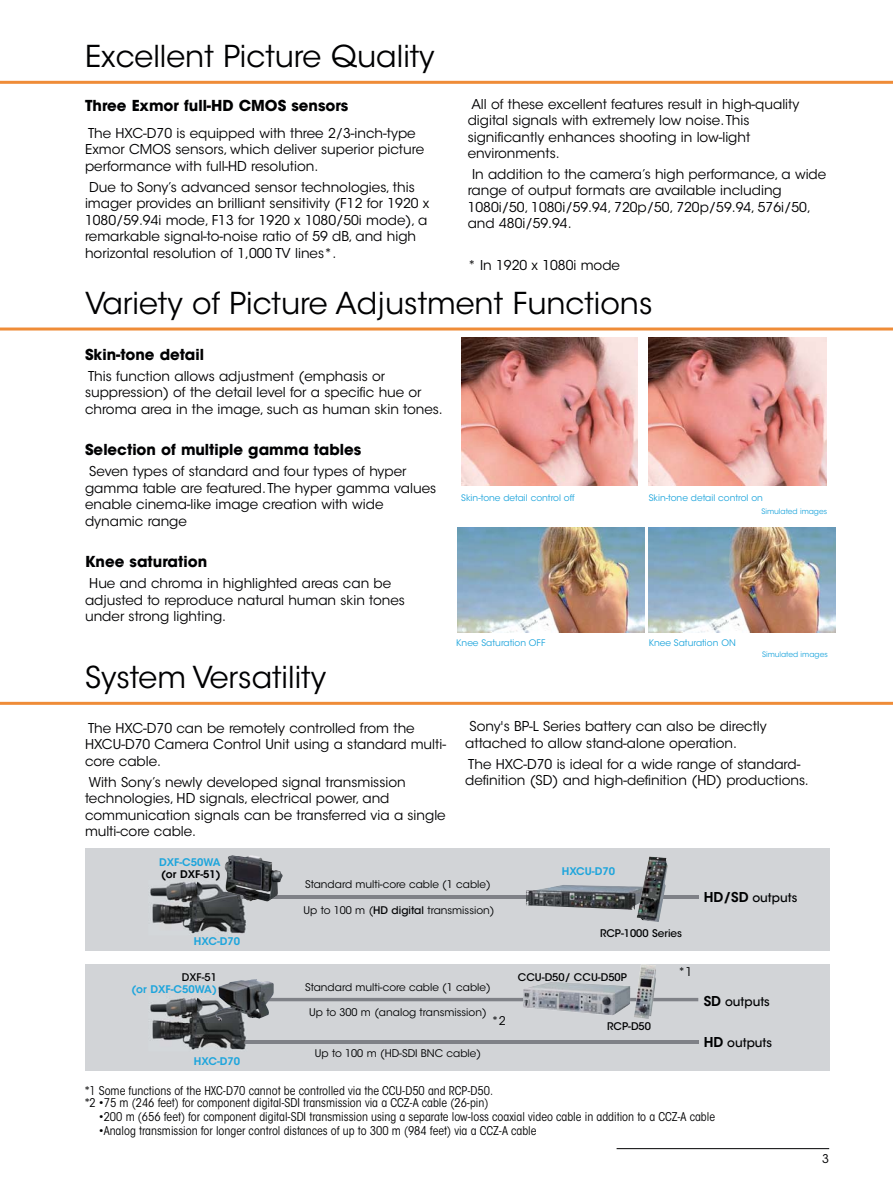
<style>
.page{position:relative;width:893px;height:1191px;background:#fff}
.page>*{position:absolute;margin:0;border:0;box-sizing:border-box;transform-origin:0 0}
.t1{font:30px "ITC Avant Garde Std";color:#000102}
.t2{font:700 15px "ITC Avant Garde Std";color:#000102}
.t3{font:13.5px/16.5px "ITC Avant Garde Std";color:#000102}
.t4{font:condensed 12px/12px "ITC Avant Garde Std";color:#000102}
.t5{font:500 12px "ITC Avant Garde Std";color:#000102}
.t6{font:12px "ITC Avant Garde Std";color:#000102}
.t7{font:10.5px "ITC Avant Garde Std";color:#000102}
.t8{font:600 10.5px "ITC Avant Garde Std";color:#1ea5dc}
.t9{font:500 10.5px "ITC Avant Garde Std";color:#000102}
.t10{font:600 10.5px "ITC Avant Garde Std";color:#000102}
.t11{font:9px "ITC Avant Garde Std";color:#1ea5dc}
.t12{font:7.5px "ITC Avant Garde Std";color:#1ea5dc}
.s1{font-weight:500}
.s2{font-weight:600;font-size:13.5px}
</style>
<div class="page">
<hr style="left:617px;top:1148px;width:212px;height:1px;background:#000102">
<hr style="left:0;top:702px;width:893px;height:3px;background:#ef8c38">
<div style="left:85px;top:964px;width:744px;height:106px;background:#d2d4d7"></div>
<div style="left:85px;top:849px;width:744px;height:102px;background:#d2d4d7"></div>
<hr style="left:256px;top:998px;width:442px;height:3px;background:#7f8187">
<hr style="left:222px;top:895px;width:476px;height:3px;background:#7f8187">
<hr style="left:241px;top:1040px;width:457px;height:3px;background:#7f8187">
<img style="left:523px;top:982px;width:107px;height:33px">
<img style="left:634px;top:964px;width:22px;height:55px">
<img style="left:526px;top:885px;width:111px;height:24px">
<img style="left:637px;top:856px;width:31px;height:66px">
<img style="left:150px;top:881px;width:96px;height:53px">
<img style="left:150px;top:995px;width:98px;height:55px">
<svg style="left:241px;top:1040px;width:7px;height:3px"></svg>
<img style="left:150px;top:995px;width:67px;height:1px">
<img style="left:224px;top:855px;width:42px;height:46px">
<img style="left:256px;top:979px;width:18px;height:39px">
<hr style="left:0;top:81px;width:893px;height:3px;background:#ef8c38">
<hr style="left:0;top:327px;width:893px;height:3px;background:#ef8c38">
<img style="left:461px;top:337px;width:177px;height:148px">
<img style="left:649px;top:337px;width:178px;height:148px">
<img style="left:649px;top:527px;width:187px;height:105px">
<img style="left:457px;top:527px;width:187px;height:105px">
<h1 class="t1" style="left:85px;top:45px;width:351px">Excellent Picture Quality</h1>
<p class="t3" style="left:468px;top:97px;width:333px">All of these excellent features result in high-quality digital signals with extremely low noise. This significantly enhances shooting in low-light environments.</p>
<p class="t3" style="left:468px;top:167px;width:360px;text-indent:4px">In addition to the camera’s high performance, a wide range of output formats are available including 1080i/50, 1080i/59.94, 720p/50, 720p/59.94, 576i/50, and 480i/59.94.</p>
<p class="t3" style="left:468px;top:258px;width:154px">* In 1920 x 1080i mode</p>
<h1 class="t1" style="left:85px;top:292px;width:569px">Variety of Picture Adjustment Functions</h1>
<p class="t2" style="left:85px;top:349px;width:120px">Skin-tone detail</p>
<p class="t3" style="left:85px;top:369px;width:359px">This function allows adjustment (emphasis or suppression) of the detail level for a specific hue or chroma area in the image, such as human skin tones.</p>
<p class="t2" style="left:85px;top:444px;width:278px">Selection of multiple gamma tables</p>
<p class="t3" style="left:85px;top:464px;width:353px;text-indent:4px">Seven types of standard and four types of hyper gamma table are featured. The hyper gamma values enable cinema-like image creation with wide dynamic range</p>
<p class="t2" style="left:85px;top:556px;width:124px">Knee saturation</p>
<p class="t3" style="left:85px;top:576px;width:321px;text-indent:4px">Hue and chroma in highlighted areas can be adjusted to reproduce natural human skin tones under strong lighting.</p>
<p class="t2" style="left:85px;top:100px;width:265px">Three Exmor full-HD CMOS sensors</p>
<p class="t3" style="left:85px;top:126px;width:341px">The HXC-D70 is equipped with three 2/3-inch-type<br>Exmor CMOS sensors, which deliver superior picture performance with full-HD resolution.</p>
<p class="t3" style="left:85px;top:180px;width:346px;text-indent:4px">Due to Sony’s advanced sensor technologies, this imager provides an brilliant sensitivity (F12 for 1920 x 1080/59.94i mode, F13 for 1920 x 1080/50i mode), a remarkable signal-to-noise ratio of 59 dB, and high horizontal resolution of 1,000 TV lines*.</p>
<p class="t11" style="left:461px;top:494px;width:115px">Skin-tone detail control off</p>
<p class="t11" style="left:649px;top:494px;width:116px">Skin-tone detail control on</p>
<p class="t12" style="left:761px;top:508px;width:67px">Simulated images</p>
<h1 class="t1" style="left:85px;top:666px;width:242px">System Versatility</h1>
<p class="t3" style="left:85px;top:721px;width:362px">The HXC-D70 can be remotely controlled from the<br>HXCU-D70 Camera Control Unit using a standard multi&shy;core cable.</p>
<p class="t3" style="left:85px;top:775px;width:362px">With Sony’s newly developed signal transmission technologies, HD signals, electrical power, and communication signals can be transferred via a single multi-core cable.</p>
<p class="t11" style="left:456px;top:639px;width:91px">Knee Saturation OFF</p>
<p class="t11" style="left:649px;top:639px;width:89px">Knee Saturation ON</p>
<p class="t12" style="left:762px;top:651px;width:67px">Simulated images</p>
<p class="t3" style="left:465px;top:719px;width:303px;text-indent:4px">Sony's BP-L Series battery can also be directly attached to allow stand-alone operation.</p>
<p class="t3" style="left:465px;top:757px;width:345px">The HXC-D70 is ideal for a wide range of standard&shy;definition (SD) and high-definition (HD) productions.</p>
<p class="t8" style="left:159px;top:856px;width:63px">DXF-C50WA</p>
<p class="t10" style="left:161px;top:868px;width:61px">(or DXF-51)</p>
<p class="t8" style="left:194px;top:935px;width:48px">HXC-D70</p>
<p class="t9" style="left:182px;top:973px;width:37px">DXF-51</p>
<p class="t8" style="left:131px;top:983px;width:87px">(or DXF-C50WA)</p>
<p class="t7" style="left:305px;top:879px;width:187px">Standard multi-core cable (1 cable)</p>
<p class="t7" style="left:304px;top:906px;width:192px">Up to 100 m (<span class="s1">HD digital</span> transmission)</p>
<p class="t7" style="left:305px;top:983px;width:187px">Standard multi-core cable (1 cable)</p>
<p class="t7" style="left:309px;top:1008px;width:179px">Up to 300 m (analog transmission)</p>
<p class="t6" style="left:491px;top:1016px;width:16px">*2</p>
<p class="t7" style="left:315px;top:1048px;width:168px">Up to 100 m (HD-SDI BNC cable)</p>
<p class="t8" style="left:194px;top:1055px;width:48px">HXC-D70</p>
<p class="t4" style="left:85px;top:1085px;width:410px">*1 Some functions of the HXC-D70 cannot be controlled via the CCU-D50 and RCP-D50. *2 •75 m (246 feet) for component digital-SDI transmission via a CCZ-A cable (26-pin)</p>
<p class="t8" style="left:562px;top:865px;width:55px">HXCU-D70</p>
<p class="t9" style="left:600px;top:928px;width:84px">RCP-1000 Series</p>
<p class="t9" style="left:518px;top:973px;width:110px">CCU-D50/ CCU-D50P</p>
<p class="t9" style="left:607px;top:1022px;width:45px">RCP-D50</p>
<p class="t6" style="left:678px;top:966px;width:16px">*1</p>
<p class="t5" style="left:704px;top:892px;width:95px"><span class="s2">HD/SD</span> outputs</p>
<p class="t5" style="left:704px;top:996px;width:68px"><span class="s2">SD</span> outputs</p>
<p class="t5" style="left:704px;top:1038px;width:70px"><span class="s2">HD</span> outputs</p>
<p class="t4" style="left:99px;top:1111px;width:618px">•200 m (656 feet) for component digital-SDI transmission using a separate low-loss coaxial video cable in addition to a CCZ-A cable</p>
<p class="t4" style="left:99px;top:1126px;width:439px">•Analog transmission for longer control distances of up to 300 m (984 feet) via a CCZ-A cable</p>
<p class="t6" style="left:822px;top:1153px;width:8px">3</p>
</div>
